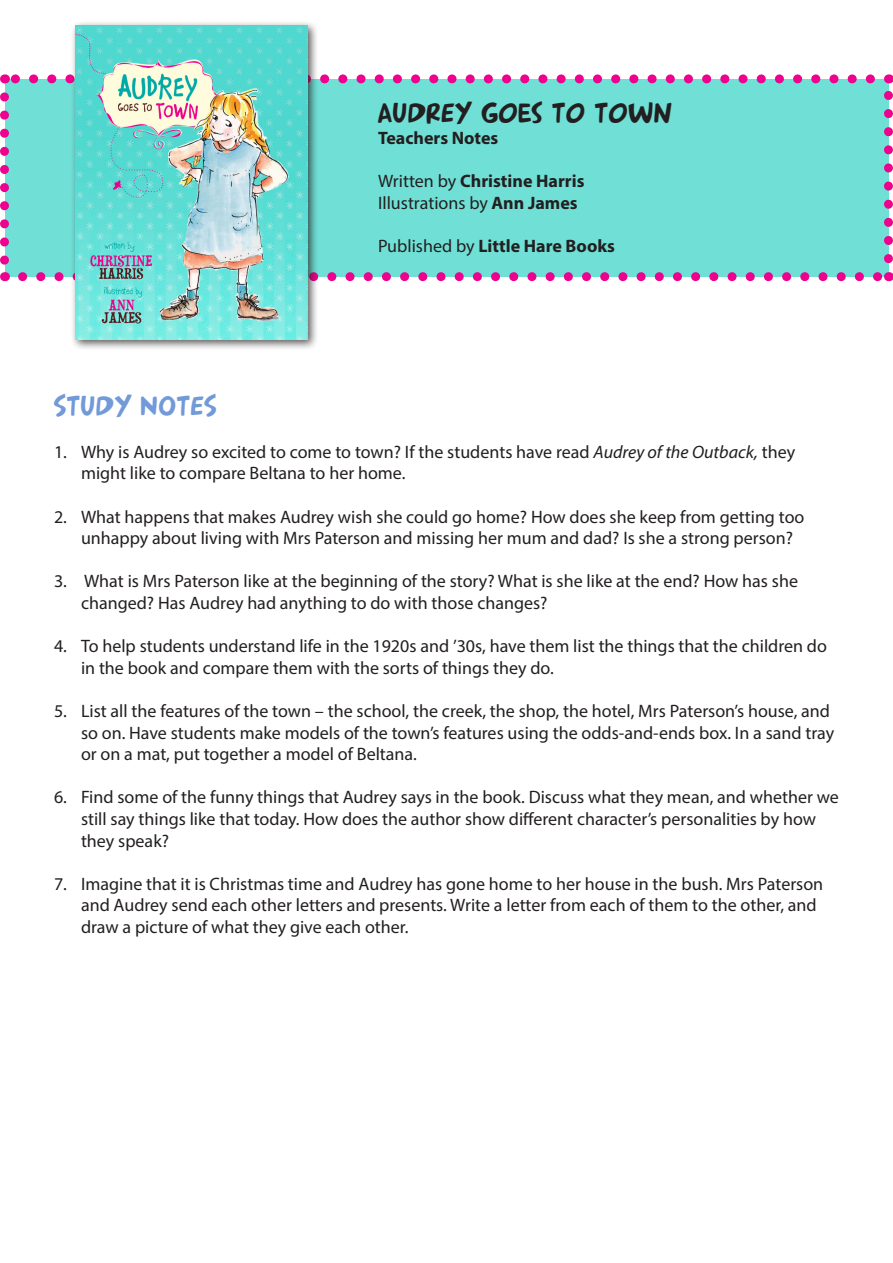
<style>
.page{position:relative;width:893px;height:1263px;background:#fff}
.page>*{position:absolute;margin:0;border:0;box-sizing:border-box;transform-origin:0 0}
.t1{font:27px "Arnold 21";color:#231f20}
.t2{font:27px "Arnold 21";color:#729ad8}
.t3{font:18px/21.6px "Myriad Pro";color:#231f20}
.t4{font:700 18px "Myriad Pro";color:#231f20}
.s1{font-weight:400}
.s2{font-weight:700}
.s3{font-style:italic}
</style>
<div class="page">
<div style="left:4px;top:79px;width:884px;height:198px;background:#70dfd6"></div>
<svg style="left:23px;top:272px;width:856px;height:9px"></svg>
<svg style="left:14px;top:74px;width:856px;height:9px"></svg>
<svg style="left:0;top:97px;width:9px;height:184px"></svg>
<svg style="left:884px;top:74px;width:9px;height:185px"></svg>
<div style="left:70px;top:20px;width:248px;height:331px;background:#231f20;opacity:.75"></div>
<img style="left:75px;top:26px;width:232px;height:314px">
<p class="t1" style="left:378px;top:96px;width:297px">AUDREY GOES TO TOWN</p>
<p class="t4" style="left:378px;top:126px;width:122px">Teachers Notes</p>
<p class="t4" style="left:378px;top:169px;width:208px"><span class="s1">Written by</span> Christine Harris</p>
<p class="t3" style="left:378px;top:191px;width:201px">Illustrations by <span class="s2">Ann James</span></p>
<p class="t4" style="left:378px;top:234px;width:238px"><span class="s1">Published by</span> Little Hare Books</p>
<p class="t2" style="left:54px;top:388px;width:165px">STUDY NOTES</p>
<p class="t3" style="left:81px;top:441px;width:716px;text-indent:-27px">1. Why is Audrey so excited to come to town? If the students have read <span class="s3">Audrey of the Outback,</span> they might like to compare Beltana to her home.</p>
<p class="t3" style="left:81px;top:505px;width:725px;text-indent:-27px">2. What happens that makes Audrey wish she could go home? How does she keep from getting too unhappy about living with Mrs Paterson and missing her mum and dad? Is she a strong person?</p>
<p class="t3" style="left:81px;top:570px;width:718px;text-indent:-27px">3. What is Mrs Paterson like at the beginning of the story? What is she like at the end? How has she changed? Has Audrey had anything to do with those changes?</p>
<p class="t3" style="left:81px;top:635px;width:747px;text-indent:-27px">4. To help students understand life in the 1920s and ’30s, have them list the things that the children do in the book and compare them with the sorts of things they do.</p>
<p class="t3" style="left:81px;top:700px;width:755px;text-indent:-27px">5. List all the features of the town – the school, the creek, the shop, the hotel, Mrs Paterson’s house, and so on. Have students make models of the town’s features using the odds-and-ends box. In a sand tray or on a mat, put together a model of Beltana.</p>
<p class="t3" style="left:81px;top:786px;width:759px;text-indent:-27px">6. Find some of the funny things that Audrey says in the book. Discuss what they mean, and whether we still say things like that today. How does the author show different character’s personalities by how they speak?</p>
<p class="t3" style="left:81px;top:873px;width:744px;text-indent:-27px">7. Imagine that it is Christmas time and Audrey has gone home to her house in the bush. Mrs Paterson and Audrey send each other letters and presents. Write a letter from each of them to the other, and draw a picture of what they give each other.</p>
</div>
